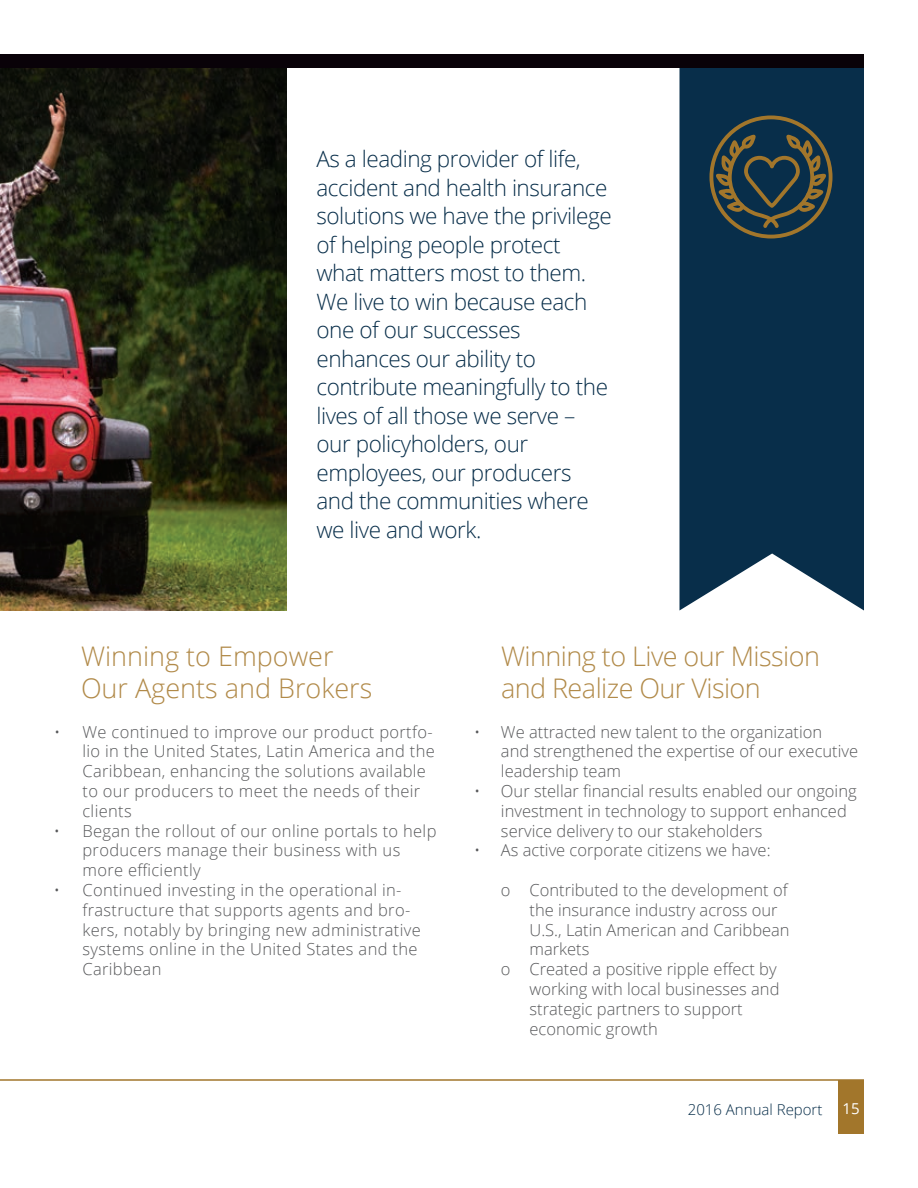
<style>
.page{position:relative;width:918px;height:1188px;background:#fff}
.page>*{position:absolute;margin:0;border:0;box-sizing:border-box;transform-origin:0 0}
.t1{font:300 27px/32.4px "Open Sans";letter-spacing:-.02em;color:#b18a49}
.t2{font:300 27px/32.4px "Open Sans";color:#b18a49}
.t3{font:300 22.5px/28.5px "Open Sans";letter-spacing:-.02em;color:#082e4a}
.t4{font:300 16.5px/19.8px "Open Sans";color:#57585a}
.t5{font:300 16.5px/19.8px "Open Sans";letter-spacing:.02em;color:#57585a}
.t6{font:300 15px "Open Sans";color:#082e4a}
.t7{font:15px "Open Sans";color:#fff}
</style>
<div class="page">
<div style="left:838px;top:1080px;width:26px;height:54px;background:#a2762b"></div>
<hr style="left:0;top:1079px;width:864px;height:2px;background:#a2762b">
<img style="left:0;top:68px;width:286px;height:542px">
<div style="left:680px;top:68px;width:184px;height:542px;background:#082e4a"></div>
<svg style="left:710px;top:116px;width:122px;height:122px;background:#314141"></svg>
<div style="left:0;top:54px;width:864px;height:14px;background:#090208"></div>
<p class="t3" style="left:316px;top:144px;width:297px">As a leading provider of life, accident and health insurance solutions we have the privilege of helping people protect what matters most to them.<br>We live to win because each one of our successes enhances our ability to contribute meaningfully to the lives of all those we serve – our policyholders, our employees, our producers and the communities where we live and work.</p>
<h1 class="t2" style="left:81px;top:639px;width:293px">Winning to Empower<br>Our Agents and Brokers</h1>
<p class="t5" style="left:82px;top:721px;width:354px;text-indent:-28px">• We continued to improve our product portfo&shy;lio in the United States, Latin America and the Caribbean, enhancing the solutions available to our producers to meet the needs of their clients</p>
<p class="t5" style="left:82px;top:820px;width:356px;text-indent:-28px">• Began the rollout of our online portals to help producers manage their business with us more efficiently</p>
<p class="t5" style="left:82px;top:880px;width:340px;text-indent:-28px">• Continued investing in the operational in&shy;frastructure that supports agents and bro&shy;kers, notably by bringing new administrative systems online in the United States and the Caribbean</p>
<h1 class="t1" style="left:501px;top:639px;width:320px">Winning to Live our Mission and Realize Our Vision</h1>
<p class="t4" style="left:501px;top:721px;width:359px;text-indent:-27px">• We attracted new talent to the organization<br>and strengthened the expertise of our executive leadership team</p>
<p class="t4" style="left:501px;top:781px;width:357px;text-indent:-27px">• Our stellar financial results enabled our ongoing investment in technology to support enhanced service delivery to our stakeholders</p>
<p class="t4" style="left:474px;top:840px;width:298px">• As active corporate citizens we have:</p>
<p class="t4" style="left:501px;top:880px;width:288px">o Contributed to the development of</p>
<p class="t4" style="left:529px;top:900px;width:250px">the insurance industry across our</p>
<p class="t4" style="left:529px;top:919px;width:262px">U.S., Latin American and Caribbean</p>
<p class="t4" style="left:529px;top:939px;width:61px">markets</p>
<p class="t4" style="left:501px;top:959px;width:277px">o Created a positive ripple effect by</p>
<p class="t4" style="left:529px;top:979px;width:252px">working with local businesses and</p>
<p class="t4" style="left:529px;top:999px;width:215px">strategic partners to support</p>
<p class="t4" style="left:529px;top:1018px;width:130px">economic growth</p>
<p class="t6" style="left:688px;top:1099px;width:136px">2016 Annual Report</p>
<p class="t7" style="left:842px;top:1098px;width:19px">15</p>
</div>
